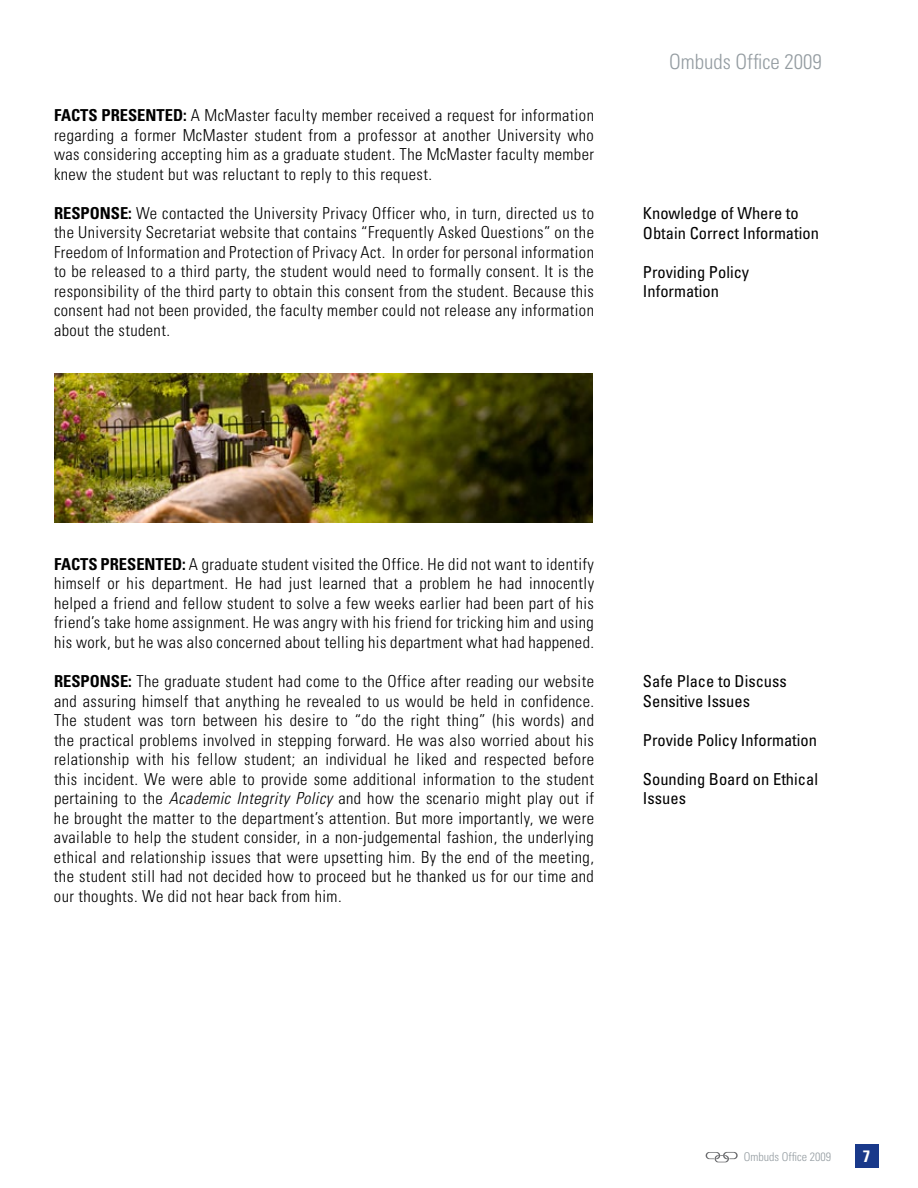
<style>
.page{position:relative;width:918px;height:1188px;background:#fff}
.page>*{position:absolute;margin:0;border:0;box-sizing:border-box;transform-origin:0 0}
.t1{font:300 condensed 21px "Univers LT Std";color:#949ca1}
.t2{font:300 condensed 16.5px/19.5px "Univers LT Std";letter-spacing:.025em;color:#000;text-align:justify}
.t3{font:condensed 16.5px/19.5px "Univers LT Std";color:#000}
.t4{font:700 condensed 16.5px "Univers LT Std";color:#fff}
.t5{font:300 condensed 12px "Univers LT Std";color:#949ca1}
.s1{font-weight:700}
.s2{font-style:italic}
</style>
<div class="page">
<div style="left:856px;top:1144px;width:23px;height:24px;background:#19398a"></div>
<img style="left:54px;top:373px;width:538px;height:150px">
<svg style="left:706px;top:1152px;width:32px;height:10px"></svg>
<p class="t2" style="left:54px;top:106px;width:542px"><span class="s1">FACTS PRESENTED:</span> A McMaster faculty member received a request for information regarding a former McMaster student from a professor at another University who was considering accepting him as a graduate student. The McMaster faculty member knew the student but was reluctant to reply to this request.</p>
<p class="t2" style="left:54px;top:203px;width:542px"><span class="s1">RESPONSE:</span> We contacted the University Privacy Officer who, in turn, directed us to the University Secretariat website that contains “Frequently Asked Questions” on the Freedom of Information and Protection of Privacy Act. In order for personal information to be released to a third party, the student would need to formally consent. It is the responsibility of the third party to obtain this consent from the student. Because this consent had not been provided, the faculty member could not release any information about the student.</p>
<p class="t1" style="left:669px;top:49px;width:154px">Ombuds Office 2009</p>
<p class="t3" style="left:643px;top:203px;width:177px">Knowledge of Where to<br>Obtain Correct Information</p>
<p class="t3" style="left:643px;top:262px;width:108px">Providing Policy<br>Information</p>
<p class="t2" style="left:54px;top:554px;width:542px"><span class="s1">FACTS PRESENTED:</span> A graduate student visited the Office. He did not want to identify himself or his department. He had just learned that a problem he had innocently helped a friend and fellow student to solve a few weeks earlier had been part of his friend’s take home assignment. He was angry with his friend for tricking him and using his work, but he was also concerned about telling his department what had happened.</p>
<p class="t2" style="left:54px;top:671px;width:542px"><span class="s1">RESPONSE:</span> The graduate student had come to the Office after reading our website and assuring himself that anything he revealed to us would be held in confidence.<br>The student was torn between his desire to “do the right thing” (his words) and the practical problems involved in stepping forward. He was also worried about his relationship with his fellow student; an individual he liked and respected before this incident. We were able to provide some additional information to the student pertaining to the <span class="s2">Academic Integrity Policy</span> and how the scenario might play out if he brought the matter to the department’s attention. But more importantly, we were available to help the student consider, in a non-judgemental fashion, the underlying ethical and relationship issues that were upsetting him. By the end of the meeting, the student still had not decided how to proceed but he thanked us for our time and our thoughts. We did not hear back from him.</p>
<p class="t3" style="left:643px;top:671px;width:145px">Safe Place to Discuss<br>Sensitive Issues</p>
<p class="t3" style="left:643px;top:730px;width:176px">Provide Policy Information</p>
<p class="t3" style="left:643px;top:769px;width:177px">Sounding Board on Ethical<br>Issues</p>
<p class="t5" style="left:744px;top:1149px;width:89px">Ombuds Office 2009</p>
<p class="t4" style="left:863px;top:1146px;width:9px">7</p>
</div>
